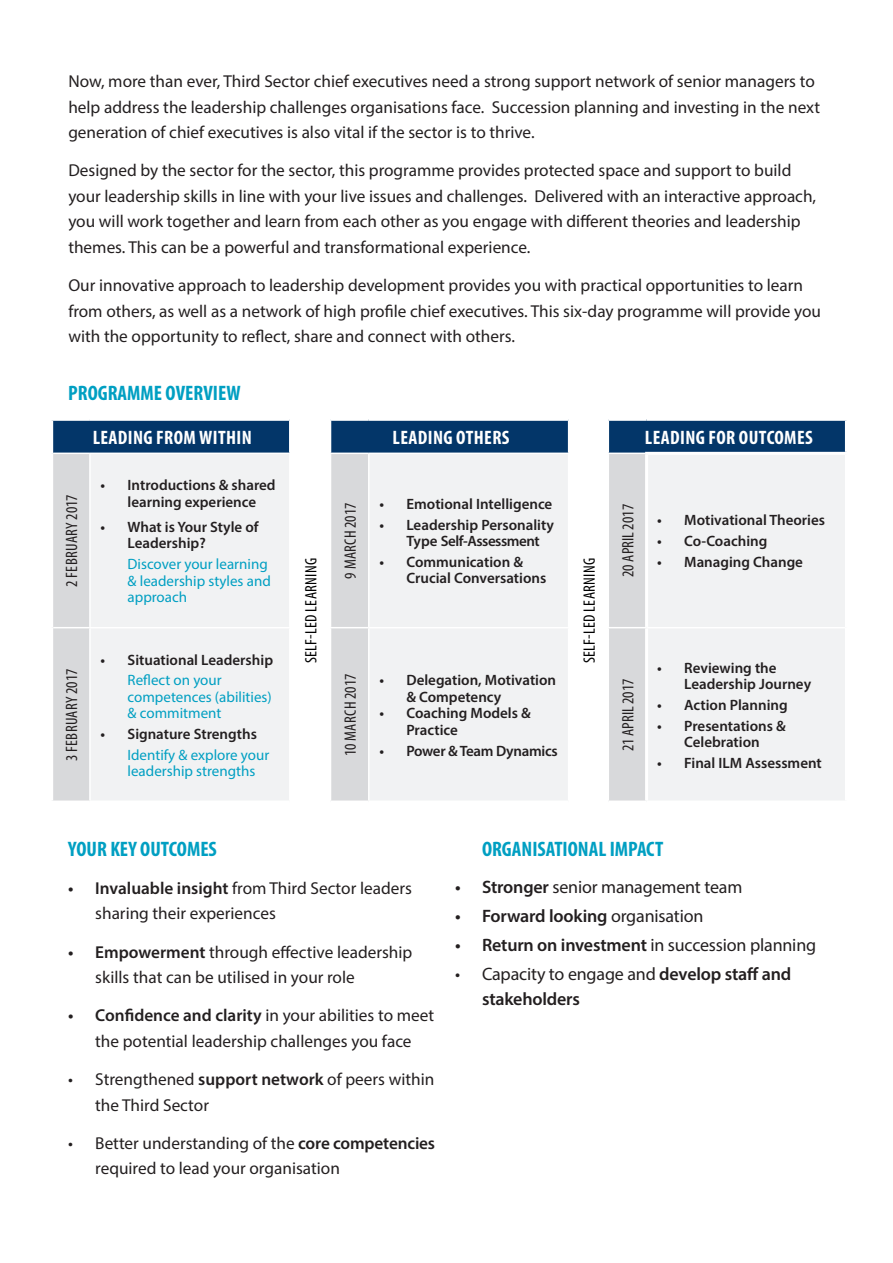
<style>
.page{position:relative;width:893px;height:1263px;background:#fff}
.page>*{position:absolute;margin:0;border:0;box-sizing:border-box;transform-origin:0 0}
.t1{font:700 condensed 21px "Myriad Pro";color:#009fc2}
.t2{font:700 condensed 19.5px "Myriad Pro";letter-spacing:.02em;color:#fff}
.t3{font:600 18px/24.8px "Myriad Pro";letter-spacing:-.01em;color:#231f20}
.t4{font:18px "Myriad Pro";letter-spacing:-.01em;color:#231f20}
.t5{font:17.25px/25.5px "Myriad Pro";color:#231f20}
.t6{font:condensed 16.5px "Myriad Pro";color:#231f20}
.t7{font:condensed 16.5px "Myriad Pro";letter-spacing:.02em;color:#000}
.t8{font:600 15px/16.5px "Myriad Pro";color:#231f20}
.t9{font:15px/16.5px "Myriad Pro";color:#009fc2}
.t10{font:600 15px "Myriad Pro";letter-spacing:-.02em;color:#231f20}
.s1{font-weight:600}
.s2{font-weight:400}
</style>
<div class="page">
<div style="left:53px;top:421px;width:792px;height:32px;background:#033669"></div>
<svg style="left:291px;top:421px;width:317px;height:32px;fill:#033669"></svg>
<div style="left:53px;top:454px;width:36px;height:346px;background:#d8d9db"></div>
<svg style="left:91px;top:454px;width:754px;height:346px;fill:#f1f2f3"></svg>
<hr style="left:645px;top:452px;width:203px;height:3px;background:#fff">
<hr style="left:645px;top:455px;width:3px;height:172px;background:#fff">
<hr style="left:645px;top:628px;width:3px;height:172px;background:#fff">
<hr style="left:330px;top:421px;width:1px;height:32px;background:#fff">
<hr style="left:608px;top:421px;width:1px;height:32px;background:#fff">
<hr style="left:330px;top:454px;width:1px;height:173px;background:#fff">
<hr style="left:608px;top:454px;width:1px;height:173px;background:#fff">
<hr style="left:53px;top:627px;width:37px;height:1px;background:#fff">
<hr style="left:330px;top:627px;width:39px;height:1px;background:#fff">
<hr style="left:330px;top:628px;width:1px;height:172px;background:#fff">
<hr style="left:608px;top:627px;width:39px;height:1px;background:#fff">
<hr style="left:608px;top:628px;width:1px;height:172px;background:#fff">
<hr style="left:289px;top:421px;width:2px;height:32px;background:#fff">
<hr style="left:568px;top:421px;width:1px;height:32px;background:#fff">
<hr style="left:289px;top:454px;width:2px;height:173px;background:#fff">
<hr style="left:368px;top:454px;width:2px;height:173px;background:#fff">
<hr style="left:568px;top:454px;width:1px;height:173px;background:#fff">
<hr style="left:90px;top:627px;width:201px;height:1px;background:#fff">
<hr style="left:289px;top:628px;width:2px;height:172px;background:#fff">
<hr style="left:369px;top:627px;width:200px;height:1px;background:#fff">
<hr style="left:368px;top:628px;width:2px;height:172px;background:#fff">
<hr style="left:568px;top:628px;width:1px;height:172px;background:#fff">
<hr style="left:647px;top:627px;width:198px;height:1px;background:#fff">
<p class="t5" style="left:68px;top:68px;width:753px">Now, more than ever, Third Sector chief executives need a strong support network of senior managers to help address the leadership challenges organisations face. Succession planning and investing in the next generation of chief executives is also vital if the sector is to thrive.</p>
<p class="t5" style="left:68px;top:158px;width:749px">Designed by the sector for the sector, this programme provides protected space and support to build your leadership skills in line with your live issues and challenges. Delivered with an interactive approach, you will work together and learn from each other as you engage with different theories and leadership themes. This can be a powerful and transformational experience.</p>
<p class="t5" style="left:68px;top:272px;width:754px">Our innovative approach to leadership development provides you with practical opportunities to learn from others, as well as a network of high profile chief executives. This six-day programme will provide you with the opportunity to reflect, share and connect with others.</p>
<p class="t1" style="left:68px;top:380px;width:174px">PROGRAMME OVERVIEW</p>
<p class="t6" style="left:62px;top:587px;width:94px;rotate:-90deg">2 FEBRUARY 2017</p>
<p class="t2" style="left:93px;top:425px;width:161px">LEADING FROM WITHIN</p>
<p class="t8" style="left:101px;top:477px;width:177px;text-align:center">• Introductions &amp; shared learning experience</p>
<p class="t8" style="left:128px;top:518px;width:133px;text-indent:-27px">• What is Your Style of<br>Leadership?</p>
<p class="t9" style="left:128px;top:555px;width:145px">Discover your learning &amp; leadership styles and approach</p>
<p class="t6" style="left:62px;top:761px;width:94px;rotate:-90deg">3 FEBRUARY 2017</p>
<p class="t8" style="left:101px;top:651px;width:174px">• Situational Leadership</p>
<p class="t9" style="left:128px;top:672px;width:146px">Reflect on your competences (abilities) &amp; commitment</p>
<p class="t8" style="left:101px;top:725px;width:158px">• Signature Strengths</p>
<p class="t9" style="left:128px;top:746px;width:143px">Identify &amp; explore your leadership strengths</p>
<p class="t7" style="left:301px;top:663px;width:107px;rotate:-90deg">SELF-LED LEARNING</p>
<p class="t2" style="left:393px;top:425px;width:118px">LEADING OTHERS</p>
<p class="t6" style="left:340px;top:578px;width:78px;rotate:-90deg">9 MARCH 2017</p>
<p class="t8" style="left:379px;top:495px;width:174px">• Emotional Intelligence</p>
<p class="t8" style="left:406px;top:516px;width:149px;text-indent:-27px">• Leadership Personality<br>Type Self-Assessment</p>
<p class="t8" style="left:406px;top:553px;width:141px;text-indent:-27px">• Communication &amp;<br>Crucial Conversations</p>
<p class="t6" style="left:340px;top:756px;width:84px;rotate:-90deg">10 MARCH 2017</p>
<p class="t8" style="left:406px;top:672px;width:151px;text-indent:-27px">• Delegation, Motivation &amp; Competency</p>
<p class="t8" style="left:406px;top:705px;width:126px;text-indent:-27px">• Coaching Models &amp;<br>Practice</p>
<p class="t10" style="left:379px;top:741px;width:180px">• Power &amp;Team Dynamics</p>
<p class="t7" style="left:579px;top:663px;width:107px;rotate:-90deg">SELF-LED LEARNING</p>
<p class="t2" style="left:645px;top:425px;width:169px">LEADING FOR OUTCOMES</p>
<p class="t6" style="left:618px;top:577px;width:74px;rotate:-90deg">20 APRIL 2017</p>
<p class="t8" style="left:657px;top:512px;width:169px">• Motivational Theories</p>
<p class="t8" style="left:657px;top:532px;width:112px">• Co-Coaching</p>
<p class="t8" style="left:657px;top:553px;width:147px">• Managing Change</p>
<p class="t6" style="left:618px;top:751px;width:74px;rotate:-90deg">21 APRIL 2017</p>
<p class="t8" style="left:684px;top:659px;width:128px;text-indent:-27px">• Reviewing the<br>Leadership Journey</p>
<p class="t8" style="left:657px;top:696px;width:132px">• Action Planning</p>
<p class="t8" style="left:657px;top:717px;width:130px;text-align:center">• Presentations &amp;<br>Celebration</p>
<p class="t8" style="left:657px;top:754px;width:166px">• Final ILM Assessment</p>
<p class="t1" style="left:68px;top:835px;width:150px">YOUR KEY OUTCOMES</p>
<p class="t5" style="left:95px;top:875px;width:318px;text-indent:-27px"><span class="s1">• Invaluable insight</span> from Third Sector leaders sharing their experiences</p>
<p class="t5" style="left:95px;top:939px;width:319px;text-indent:-27px"><span class="s1">• Empowerment</span> through effective leadership skills that can be utilised in your role</p>
<p class="t5" style="left:68px;top:1002px;width:367px;text-align:center"><span class="s1">• Confidence and clarity</span> in your abilities to meet the potential leadership challenges you face</p>
<p class="t5" style="left:95px;top:1066px;width:341px;text-indent:-27px">• Strengthened <span class="s1">support network</span> of peers within the Third Sector</p>
<p class="t5" style="left:95px;top:1130px;width:341px;text-indent:-27px">• Better understanding of the <span class="s1">core competencies </span>required to lead your organisation</p>
<p class="t1" style="left:482px;top:835px;width:183px">ORGANISATIONAL IMPACT</p>
<p class="t4" style="left:455px;top:876px;width:289px"><span class="s1">• Stronger</span> senior management team</p>
<p class="t3" style="left:455px;top:903px;width:250px">• Forward looking <span class="s2">organisation</span></p>
<p class="t4" style="left:455px;top:934px;width:363px"><span class="s1">• Return on investment</span> in succession planning</p>
<p class="t3" style="left:482px;top:961px;width:311px;text-indent:-27px"><span class="s2">• Capacity to engage and</span> develop staff and stakeholders</p>
</div>
